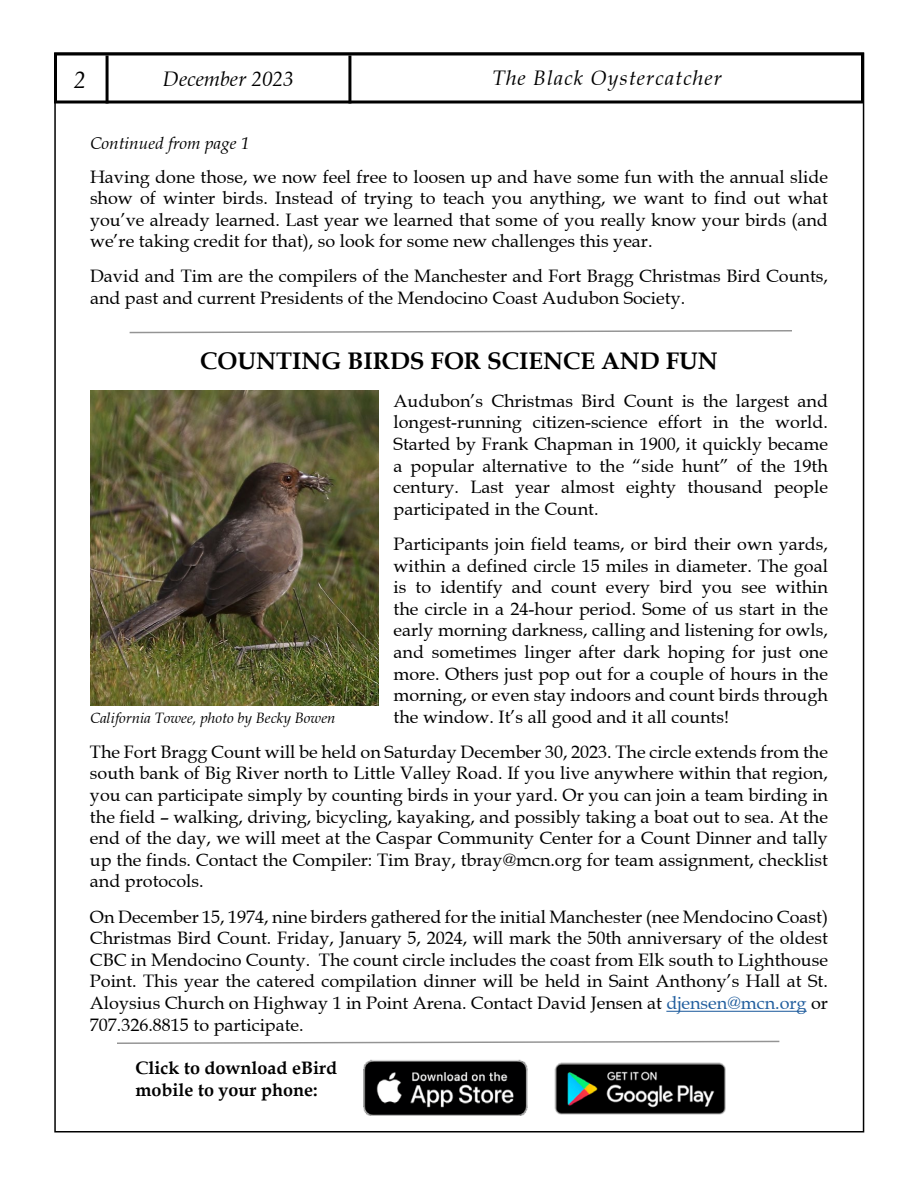
<style>
.page{position:relative;width:918px;height:1188px;background:#fff}
.page>*{position:absolute;margin:0;border:0;box-sizing:border-box;transform-origin:0 0}
.t1{font:700 24px "Book Antiqua";color:#000}
.t2{font:italic 24px "Book Antiqua";color:#000}
.t3{font:italic 21px "Book Antiqua";letter-spacing:.05em;color:#000}
.t4{font:italic 21px "Book Antiqua";color:#000}
.t5{font:18px/21.6px "Book Antiqua";color:#000;text-align:justify}
.t6{font:700 18px/21.6px "Book Antiqua";color:#000}
.t7{font:italic 17.25px "Book Antiqua";color:#000}
.t8{font:italic 15px "Book Antiqua";color:#000}
.s1{color:#215e9e}
</style>
<div class="page">
<div style="left:54px;top:52px;width:810px;height:52px;border:3px solid #000"></div>
<hr style="left:106px;top:56px;width:3px;height:48px;background:#000">
<hr style="left:348px;top:56px;width:3px;height:48px;background:#000">
<hr style="left:666px;top:1011px;width:141px;height:1px;background:#215e9e">
<svg style="left:129px;top:330px;width:663px;height:4px"></svg>
<img style="left:90px;top:391px;width:288px;height:315px">
<img style="left:363px;top:1059px;width:165px;height:57px">
<img style="left:554px;top:1062px;width:172px;height:53px">
<svg style="left:117px;top:1040px;width:663px;height:4px"></svg>
<h1 class="t2" style="left:74px;top:66px;width:13px">2</h1>
<p class="t4" style="left:163px;top:66px;width:132px">December 2023</p>
<p class="t3" style="left:492px;top:65px;width:231px">The Black Oystercatcher</p>
<p class="t7" style="left:90px;top:133px;width:161px">Continued from page 1</p>
<p class="t5" style="left:90px;top:166px;width:740px">Having done those, we now feel free to loosen up and have some fun with the annual slide show of winter birds. Instead of trying to teach you anything, we want to find out what you’ve already learned. Last year we learned that some of you really know your birds (and we’re taking credit for that), so look for some new challenges this year.</p>
<p class="t5" style="left:90px;top:266px;width:740px">David and Tim are the compilers of the Manchester and Fort Bragg Christmas Bird Counts, and past and current Presidents of the Mendocino Coast Audubon Society.</p>
<h1 class="t1" style="left:200px;top:344px;width:519px">COUNTING BIRDS FOR SCIENCE AND FUN</h1>
<p class="t5" style="left:394px;top:390px;width:436px">Audubon’s Christmas Bird Count is the largest and longest-running citizen-science effort in the world.<br>Started by Frank Chapman in 1900, it quickly became a popular alternative to the “side hunt” of the 19th century. Last year almost eighty thousand people participated in the Count.</p>
<p class="t5" style="left:394px;top:533px;width:436px">Participants join field teams, or bird their own yards, within a defined circle 15 miles in diameter. The goal is to identify and count every bird you see within the circle in a 24-hour period. Some of us start in the early morning darkness, calling and listening for owls, and sometimes linger after dark hoping for just one more. Others just pop out for a couple of hours in the morning, or even stay indoors and count birds through the window. It’s all good and it all counts!</p>
<p class="t5" style="left:90px;top:741px;width:740px">The Fort Bragg Count will be held on Saturday December 30, 2023. The circle extends from the south bank of Big River north to Little Valley Road. If you live anywhere within that region, you can participate simply by counting birds in your yard. Or you can join a team birding in the field – walking, driving, bicycling, kayaking, and possibly taking a boat out to sea. At the end of the day, we will meet at the Caspar Community Center for a Count Dinner and tally up the finds. Contact the Compiler: Tim Bray, tbray@mcn.org for team assignment, checklist and protocols.</p>
<p class="t5" style="left:90px;top:906px;width:740px">On December 15, 1974, nine birders gathered for the initial Manchester (nee Mendocino Coast)<br>Christmas Bird Count. Friday, January 5, 2024, will mark the 50th anniversary of the oldest CBC in Mendocino County. The count circle includes the coast from Elk south to Lighthouse Point. This year the catered compilation dinner will be held in Saint Anthony’s Hall at St.<br>Aloysius Church on Highway 1 in Point Arena. Contact David Jensen at <span class="s1">djensen@mcn.org</span> or 707.326.8815 to participate.</p>
<p class="t8" style="left:90px;top:709px;width:247px">California Towee, photo by Becky Bowen</p>
<p class="t6" style="left:136px;top:1057px;width:203px">Click to download eBird mobile to your phone:</p>
</div>
